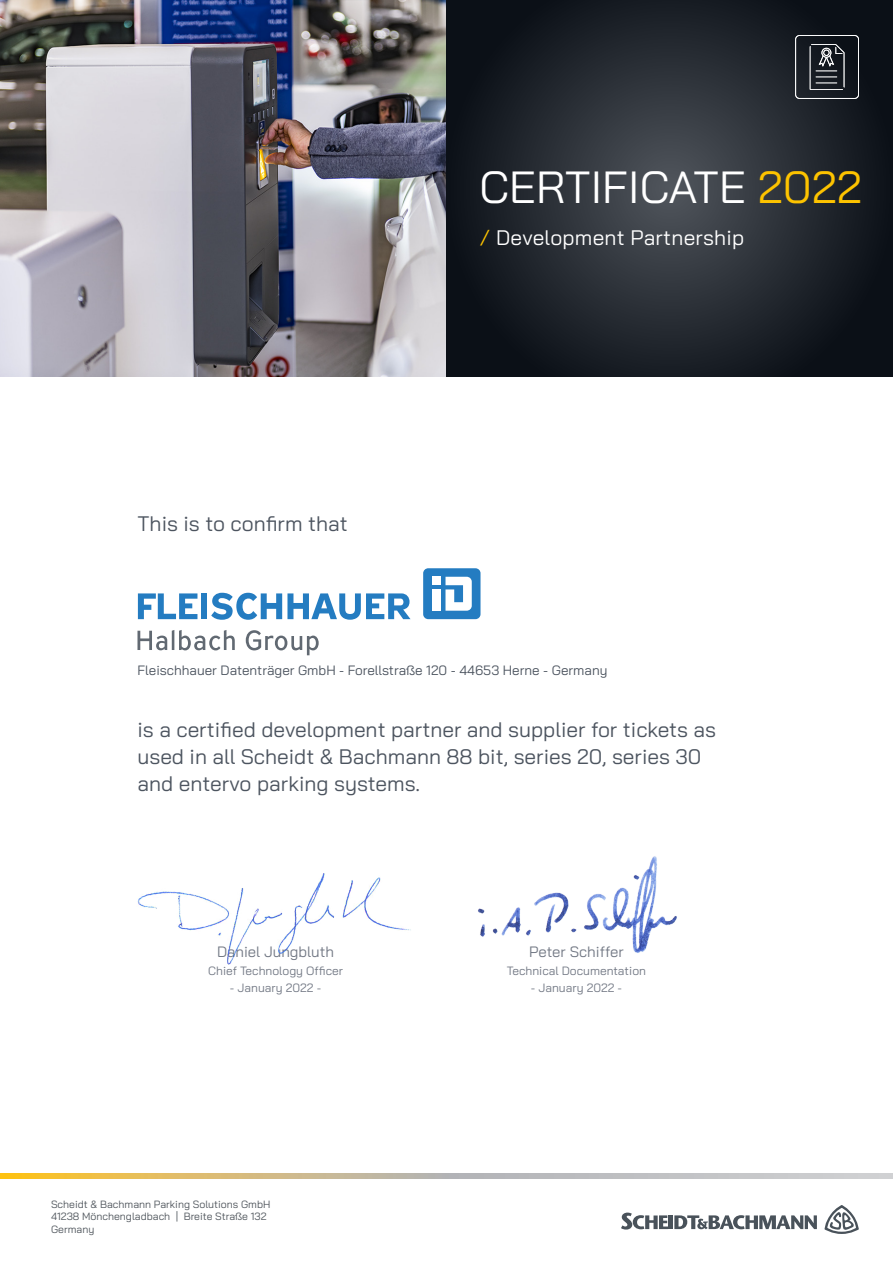
<style>
.page{position:relative;width:893px;height:1263px;background:#fff}
.page>*{position:absolute;margin:0;border:0;box-sizing:border-box;transform-origin:0 0}
.Title_1{font:45px "Bai Jamjuree";color:#fff}
.Fließtext_de{font:21px/27px "Bai Jamjuree";color:#4c545f}
.Title_1-2{font:21px "Bai Jamjuree";letter-spacing:.01em;color:#fff}
.Fließtext_de-2{font:15px "Bai Jamjuree";color:#727884}
.Fließtext_de-3{font:13.5px "Bai Jamjuree";color:#4c545f}
.Fließtext_de-4{font:12px "Bai Jamjuree";color:#727884}
.t1{font:10.5px "Bai Jamjuree";color:#4f555c}
.s1{color:#fdc300}
</style>
<div class="page">
<div style="left:423px;top:568px;width:57px;height:51px;background:#247cc1;border-radius:5px"></div>
<svg style="left:138px;top:593px;width:59px;height:26px"></svg>
<div style="left:201px;top:593px;width:6px;height:26px;background:#247cc1"></div>
<svg style="left:211px;top:593px;width:199px;height:27px"></svg>
<div style="left:432px;top:577px;width:9px;height:8px;background:#fff"></div>
<div style="left:432px;top:589px;width:9px;height:22px;background:#fff"></div>
<svg style="left:445px;top:577px;width:27px;height:34px"></svg>
<svg style="left:138px;top:630px;width:97px;height:20px"></svg>
<svg style="left:246px;top:630px;width:73px;height:25px"></svg>
<img style="left:0;top:0;width:446px;height:376px">
<svg style="left:446px;top:0;width:447px;height:376px;background:#21262d"></svg>
<svg style="left:795px;top:35px;width:64px;height:64px;background:#363a40"></svg>
<svg style="left:621px;top:1212px;width:47px;height:17px"></svg>
<hr style="left:669px;top:1215px;width:4px;height:14px;background:#49525a">
<svg style="left:674px;top:1215px;width:143px;height:14px"></svg>
<svg style="left:824px;top:1205px;width:35px;height:29px"></svg>
<svg style="left:0;top:1174px;width:893px;height:4px;background:#cdbe9a"></svg>
<img style="left:478px;top:856px;width:199px;height:97px">
<img style="left:137px;top:873px;width:274px;height:92px">
<p class="Fließtext_de" style="left:137px;top:509px;width:212px">This is to confirm that</p>
<p class="Title_1" style="left:479px;top:148px;width:384px">CERTIFICATE <span class="s1">2022</span></p>
<p class="Title_1-2" style="left:479px;top:219px;width:266px"><span class="s1">/</span> Development Partnership</p>
<p class="Fließtext_de-3" style="left:137px;top:659px;width:471px">Fleischhauer Datenträger GmbH - Forellstraße 120 - 44653 Herne - Germany</p>
<p class="Fließtext_de" style="left:137px;top:716px;width:580px">is a certified development partner and supplier for tickets as used in all Scheidt &amp; Bachmann 88 bit, series 20, series 30 and entervo parking systems.</p>
<p class="Fließtext_de-2" style="left:217px;top:939px;width:119px">Daniel Jungbluth</p>
<p class="Fließtext_de-4" style="left:208px;top:960px;width:136px">Chief Technology Officer</p>
<p class="Fließtext_de-4" style="left:230px;top:978px;width:93px">- January 2022 -</p>
<p class="t1" style="left:51px;top:1195px;width:221px">Scheidt &amp; Bachmann Parking Solutions GmbH</p>
<p class="t1" style="left:51px;top:1207px;width:217px">41238 Mönchengladbach | Breite Straße 132</p>
<p class="t1" style="left:51px;top:1220px;width:45px">Germany</p>
<p class="Fließtext_de-2" style="left:529px;top:939px;width:96px">Peter Schiffer</p>
<p class="Fließtext_de-4" style="left:507px;top:960px;width:141px">Technical Documentation</p>
<p class="Fließtext_de-4" style="left:531px;top:978px;width:93px">- January 2022 -</p>
</div>
